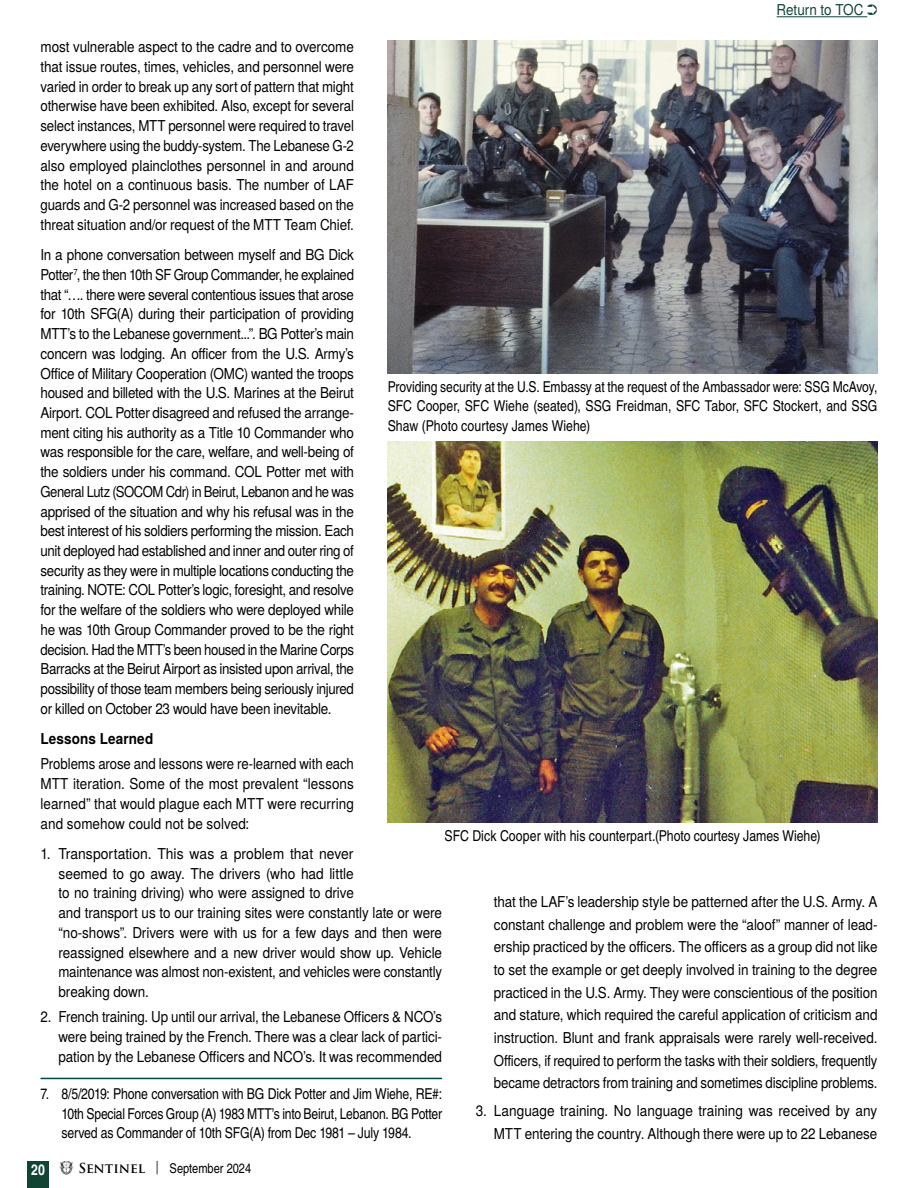
<style>
.page{position:relative;width:918px;height:1188px;background:#fff}
.page>*{position:absolute;margin:0;border:0;box-sizing:border-box;transform-origin:0 0}
.t1{font:15px/19.6px "Te X Gyre Heros";letter-spacing:-.005em;color:#000;text-align:justify;scale:.9 1}
.t2{font:15px/19.5px "Te X Gyre Heros Condensed";letter-spacing:-.005em;color:#000;text-align:justify}
.t3{font:15px/19.6px "Te X Gyre Heros";letter-spacing:-.005em;color:#000;scale:.93 1}
.t4{font:15px/19.6px "Te X Gyre Heros";letter-spacing:-.005em;color:#000;text-align:justify;scale:.89 1}
.t5{font:15px/19.6px "Te X Gyre Heros";letter-spacing:-.005em;color:#000;text-align:justify;scale:.88 1}
.t6{font:15px/22.6px "Te X Gyre Heros";letter-spacing:-.005em;color:#000;text-align:right;scale:.91 1}
.t7{font:700 15px "Te X Gyre Heros";letter-spacing:.01em;color:#000;scale:.9 1}
.t8{font:15px "Te X Gyre Heros";letter-spacing:-.005em;color:#114432;scale:.9 1}
.t9{font:700 15px "Te X Gyre Heros Condensed";color:#fff}
.t10{font:13.5px "Te X Gyre Heros Condensed";color:#000}
.s1{font-family:"Trajan Pro";font-weight:700}
.s2{font-family:"Trajan Pro"}
</style>
<div class="page">
<svg style="left:59px;top:1161px;width:15px;height:14px"></svg>
<div style="left:27px;top:1161px;width:22px;height:27px;background:#114432"></div>
<img style="left:388px;top:40px;width:490px;height:333px">
<img style="left:388px;top:441px;width:490px;height:381px">
<hr style="left:40px;top:1078px;width:402px;height:1px;background:#004b49">
<hr style="left:777px;top:16px;width:90px;height:1px;background:#114432">
<p class="t8" style="left:777px;top:-2px;width:114px">Return to TOC ➲</p>
<p class="t1" style="left:40px;top:36px;width:350px">most vulnerable aspect to the cadre and to overcome that issue routes, times, vehicles, and personnel were varied in order to break up any sort of pattern that might otherwise have been exhibited. Also, except for several select instances, MTT personnel were required to travel everywhere using the buddy-system. The Lebanese G-2 also employed plainclothes personnel in and around the hotel on a continuous basis. The number of LAF guards and G-2 personnel was increased based on the threat situation and/or request of the MTT Team Chief.</p>
<p class="t1" style="left:40px;top:244px;width:350px">In a phone conversation between myself and BG Dick Potter<sup>7</sup>, the then 10th SF Group Commander, he explained that “…. there were several contentious issues that arose for 10th SFG(A) during their participation of providing MTT’s to the Lebanese government...”. BG Potter’s main concern was lodging. An officer from the U.S. Army’s Office of Military Cooperation (OMC) wanted the troops housed and billeted with the U.S. Marines at the Beirut Airport. COL Potter disagreed and refused the arrange&shy;ment citing his authority as a Title 10 Commander who was responsible for the care, welfare, and well-being of the soldiers under his command. COL Potter met with General Lutz (SOCOM Cdr) in Beirut, Lebanon and he was apprised of the situation and why his refusal was in the best interest of his soldiers performing the mission. Each unit deployed had established and inner and outer ring of security as they were in multiple locations conducting the training. NOTE: COL Potter’s logic, foresight, and resolve for the welfare of the soldiers who were deployed while he was 10th Group Commander proved to be the right decision. Had the MTT’s been housed in the Marine Corps Barracks at the Beirut Airport as insisted upon arrival, the possibility of those team members being seriously injured or killed on October 23 would have been inevitable.</p>
<p class="t7" style="left:40px;top:727px;width:127px">Lessons Learned</p>
<p class="t5" style="left:40px;top:753px;width:358px">Problems arose and lessons were re-learned with each MTT iteration. Some of the most prevalent “lessons learned” that would plague each MTT were recurring and somehow could not be solved:</p>
<p class="t3" style="left:58px;top:843px;width:414px;text-indent:-18px">1. Transportation. This was a problem that never<br>seemed to go away. The drivers (who had little<br>to no training driving) who were assigned to drive<br>and transport us to our training sites were constantly late or were “no-shows”. Drivers were with us for a few days and then were reassigned elsewhere and a new driver would show up. Vehicle maintenance was almost non-existent, and vehicles were constantly breaking down.</p>
<p class="t4" style="left:58px;top:1006px;width:433px;text-indent:-18px">2. French training. Up until our arrival, the Lebanese Officers &amp; NCO’s were being trained by the French. There was a clear lack of partici&shy;pation by the Lebanese Officers and NCO’s. It was recommended</p>
<p class="t2" style="left:388px;top:376px;width:491px">Providing security at the U.S. Embassy at the request of the Ambassador were: SSG McAvoy, SFC Cooper, SFC Wiehe (seated), SSG Freidman, SFC Tabor, SFC Stockert, and SSG Shaw (Photo courtesy James Wiehe)</p>
<p class="t2" style="left:444px;top:825px;width:378px">SFC Dick Cooper with his counterpart.(Photo courtesy James Wiehe)</p>
<p class="t1" style="left:494px;top:889px;width:428px;line-height:22.6px">that the LAF’s leadership style be patterned after the U.S. Army. A constant challenge and problem were the “aloof” manner of lead&shy;ership practiced by the officers. The officers as a group did not like to set the example or get deeply involved in training to the degree practiced in the U.S. Army. They were conscientious of the position and stature, which required the careful application of criticism and instruction. Blunt and frank appraisals were rarely well-received.<br>Officers, if required to perform the tasks with their soldiers, frequently became detractors from training and sometimes discipline problems.</p>
<p class="t6" style="left:476px;top:1098px;width:443px">3. Language training. No language training was received by any<br>MTT entering the country. Although there were up to 22 Lebanese</p>
<p class="t2" style="left:62px;top:1084px;width:382px;text-indent:-21px">7. 8/5/2019: Phone conversation with BG Dick Potter and Jim Wiehe, RE#:<br>10th Special Forces Group (A) 1983 MTT’s into Beirut, Lebanon. BG Potter served as Commander of 10th SFG(A) from Dec 1981 – July 1984.</p>
<p class="t9" style="left:31px;top:1159px;width:15px">20</p>
<p class="t10" style="left:78px;top:1158px;width:174px"><span class="s1">SENTINEL</span> <span class="s2">|</span> September 2024</p>
</div>
